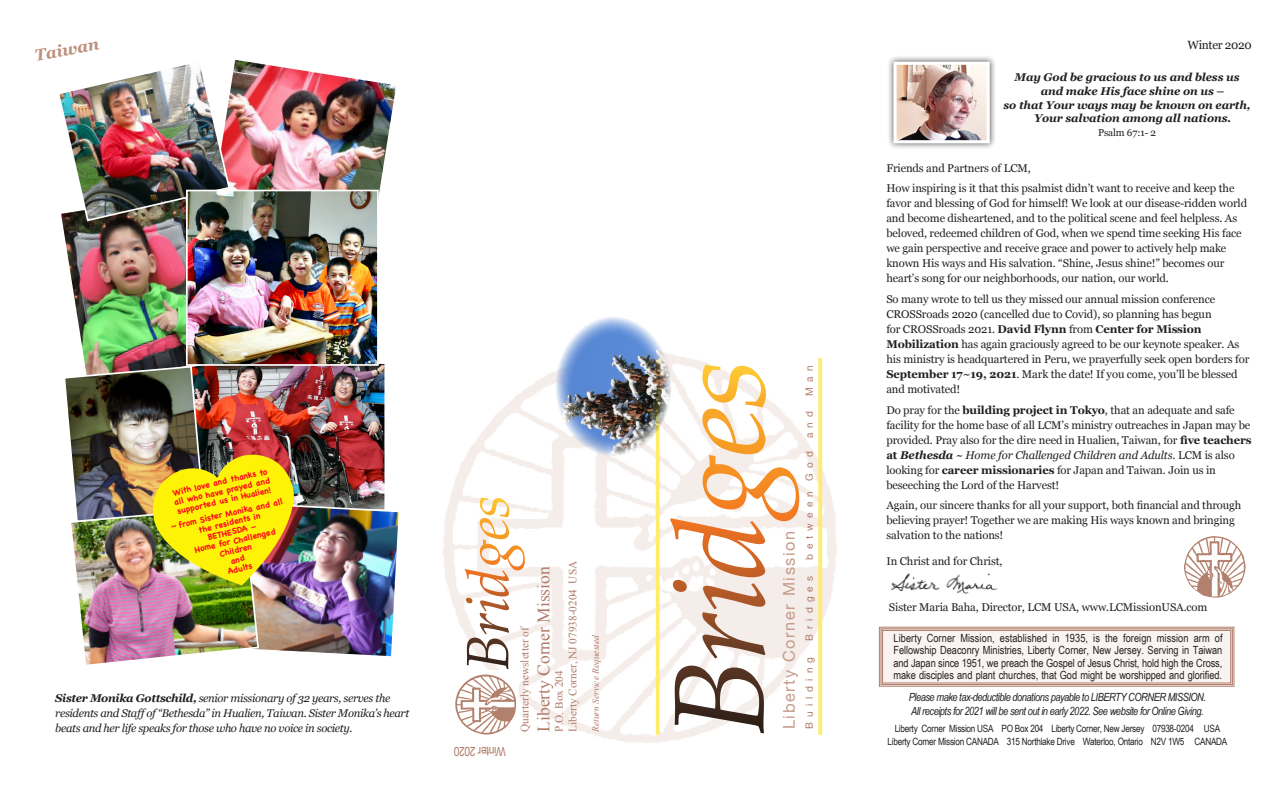
<style>
.page{position:relative;width:1283px;height:788px;background:#fff}
.page>*{position:absolute;margin:0;border:0;box-sizing:border-box;transform-origin:0 0}
.t1{font:17.5px "Times New Roman";color:#af7a67}
.t2{font:16.25px "Helvetica Neue";letter-spacing:.1em;color:#c59c8b}
.t3{font:italic 700 16.25px "Georgia";color:#bd907e}
.subhead{font:12.5px "Arial Narrow";letter-spacing:-.025em;color:#af7a67}
.subhead-2{font:11.88px "Georgia";letter-spacing:-.025em;color:#231f20}
.t4{font:11.25px/15px "Georgia";letter-spacing:-.01em;color:#231f20}
.t5{font:11.25px/12.5px "Arial Narrow";letter-spacing:-.005em;color:#231f20;text-align:justify}
.t6{font:italic 11.25px/15px "Georgia";letter-spacing:-.03em;color:#231f20}
.t7{font:italic 11.25px "Arial Narrow";letter-spacing:-.04em;color:#231f20}
.t8{font:italic 700 11.25px "Georgia";letter-spacing:-.01em;color:#231f20}
.t9{font:11.25px "Times New Roman";color:#af7a67}
.t10{font:10px "Arial Narrow";letter-spacing:-.025em;color:#231f20}
.t11{font:10px "Helvetica Neue";color:#af7a67}
.t12{font:10px "Georgia";letter-spacing:-.01em;color:#231f20}
.t13{font:italic 9.38px "Times New Roman";color:#af7a67}
.t14{font:700 8.38px/9.4px "Chalkboard SE";color:#ff051c;text-align:justify}
.s1{font-family:"Helvetica"}
.s2{font-family:"Helvetica";font-style:italic}
.s3{font-weight:700}
.s4{font-weight:700;font-style:italic}
.s5{font-style:italic}
</style>
<div class="page">
<img style="left:59px;top:60px;width:340px;height:605px">
<img style="left:443px;top:355px;width:394px;height:388px">
<svg style="left:878px;top:626px;width:356px;height:60px"></svg>
<div style="left:880px;top:628px;width:352px;height:57px;border:1px solid #af7a67"></div>
<div style="left:882px;top:630px;width:349px;height:53px;border:1px solid #af7a67"></div>
<img style="left:454px;top:670px;width:64px;height:67px">
<svg style="left:465px;top:497px;width:60px;height:172px"></svg>
<svg style="left:674px;top:665px;width:90px;height:68px"></svg>
<svg style="left:670px;top:364px;width:129px;height:294px"></svg>
<svg style="left:818px;top:358px;width:4px;height:376px;fill:#ffec69"></svg>
<hr style="left:656px;top:358px;width:3px;height:376px;background:#ffec69">
<img style="left:553px;top:317px;width:120px;height:140px">
<img style="left:1184px;top:536px;width:62px;height:62px">
<div style="left:887px;top:55px;width:109px;height:95px;background:#231f20;opacity:.75"></div>
<img style="left:897px;top:66px;width:88px;height:73px">
<div style="left:893px;top:62px;width:96px;height:81px;border:3px solid #fff"></div>
<img style="left:890px;top:573px;width:108px;height:21px">
<p class="t3" style="left:33px;top:43px;width:66px;rotate:-10deg">Taiwan</p>
<p class="t14" style="left:171px;top:488px;width:100px;rotate:-13deg">With love and thanks to all who have prayed and supported us in Hualien!</p>
<p class="t14" style="left:170px;top:521px;width:116px;text-align:center;rotate:-13deg"><span class="s1">~</span> from Sister Monika and all the residents in<br>BETHESDA <span class="s2">–<br></span>Home for Challenged<br>Children<br>and<br>Adults</p>
<p class="t6" style="left:55px;top:690px;width:355px"><span class="s3">Sister Monika Gottschild,</span> senior missionary of 32 years, serves the residents and Staffof “Bethesda” in Hualien, Taiwan. Sister Monika’s heart beats and her life speaks for those who have no voice in society.</p>
<p class="subhead" style="left:506px;top:761px;width:54px;rotate:-180deg">Winter 2020</p>
<p class="t9" style="left:565px;top:731px;width:172px;rotate:-90deg">Liberty Corner, NJ 07938-0204 USA</p>
<p class="t1" style="left:532px;top:731px;width:167px;rotate:-90deg">Liberty Corner Mission</p>
<p class="t9" style="left:517px;top:731px;width:107px;rotate:-90deg">Quarterly newsletter of</p>
<p class="t9" style="left:551px;top:731px;width:63px;rotate:-90deg">P.O. Box 204</p>
<p class="t13" style="left:589px;top:731px;width:98px;rotate:-90deg">Return Service Requested</p>
<p class="t11" style="left:802px;top:396px;width:31px;rotate:-90deg">M a n</p>
<p class="t11" style="left:802px;top:438px;width:29px;rotate:-90deg">a n d</p>
<p class="t11" style="left:802px;top:560px;width:110px;rotate:-90deg">b e t w e e n G o d</p>
<p class="t2" style="left:777px;top:729px;width:200px;rotate:-90deg">Liberty Corner Mission</p>
<p class="t11" style="left:802px;top:641px;width:67px;rotate:-90deg">B r i d g e s</p>
<p class="t11" style="left:802px;top:728px;width:74px;rotate:-90deg">B u i l d i n g</p>
<p class="subhead-2" style="left:1187px;top:36px;width:66px">Winter 2020</p>
<p class="t8" style="left:1014px;top:69px;width:226px">May God be gracious to us and bless us</p>
<p class="t8" style="left:1040px;top:83px;width:185px">and make His face shine on us –</p>
<p class="t8" style="left:1003px;top:96px;width:249px">so that Your ways may be known on earth,</p>
<p class="t8" style="left:1034px;top:110px;width:198px">Your salvation among all nations.</p>
<p class="t12" style="left:1098px;top:125px;width:60px">Psalm 67:1- 2</p>
<p class="t4" style="left:886px;top:160px;width:146px">Friends and Partners of LCM,</p>
<p class="t4" style="left:886px;top:180px;width:362px">How inspiring is it that this psalmist didn’t want to receive and keep the favor and blessing of God for himself! We look at our disease-ridden world and become disheartened, and to the political scene and feel helpless. As beloved, redeemed children of God, when we spend time seeking His face we gain perspective and receive grace and power to actively help make known His ways and His salvation. “Shine, Jesus shine!” becomes our heart’s song for our neighborhoods, our nation, our world.</p>
<p class="t4" style="left:886px;top:291px;width:364px">So many wrote to tell us they missed our annual mission conference CROSSroads 2020 (cancelled due to Covid), so planning has begun<br>for CROSSroads 2021. <span class="s3">David Flynn</span> from <span class="s3">Center for Mission Mobilization</span> has again graciously agreed to be our keynote speaker. As his ministry is headquartered in Peru, we prayerfully seek open borders for <span class="s3">September 17~19, 2021</span>. Mark the date! If you come, you’ll be blessed and motivated!</p>
<p class="t4" style="left:886px;top:402px;width:367px">Do pray for the <span class="s3">building project in Tokyo</span>, that an adequate and safe facility for the home base of all LCM’s ministry outreaches in Japan may be provided. Pray also for the dire need in Hualien, Taiwan, for <span class="s3">five teachers at</span> <span class="s4">Bethesda</span> <span class="s5">~ Home for Challenged Children and Adults</span>. LCM is also looking for <span class="s3">career missionaries</span> for Japan and Taiwan. Join us in beseeching the Lord of the Harvest!</p>
<p class="t4" style="left:886px;top:497px;width:356px">Again, our sincere thanks for all your support, both financial and through believing prayer! Together we are making His ways known and bringing salvation to the nations!</p>
<p class="t4" style="left:886px;top:553px;width:118px">In Christ and for Christ,</p>
<p class="t4" style="left:889px;top:599px;width:320px">Sister Maria Baha, Director, LCM USA, www.LCMissionUSA.com</p>
<p class="t5" style="left:893px;top:631px;width:330px">Liberty Corner Mission, established in 1935, is the foreign mission arm of Fellowship Deaconry Ministries, Liberty Corner, New Jersey. Serving in Taiwan and Japan since 1951, we preach the Gospel of Jesus Christ, hold high the Cross, make disciples and plant churches, that God might be worshipped and glorified.</p>
<p class="t7" style="left:908px;top:689px;width:299px">Please make tax-deductible donations payable to LIBERTY CORNER MISSION.</p>
<p class="t7" style="left:911px;top:703px;width:294px">All receipts for 2021 will be sent out in early 2022. See website for Online Giving.</p>
<p class="t10" style="left:894px;top:721px;width:327px">Liberty Corner Mission USA PO Box 204 Liberty Corner, New Jersey 07938-0204 USA</p>
<p class="t10" style="left:887px;top:734px;width:341px">Liberty Corner Mission CANADA 315 Northlake Drive Waterloo, Ontario N2V 1W5 CANADA</p>
</div>
